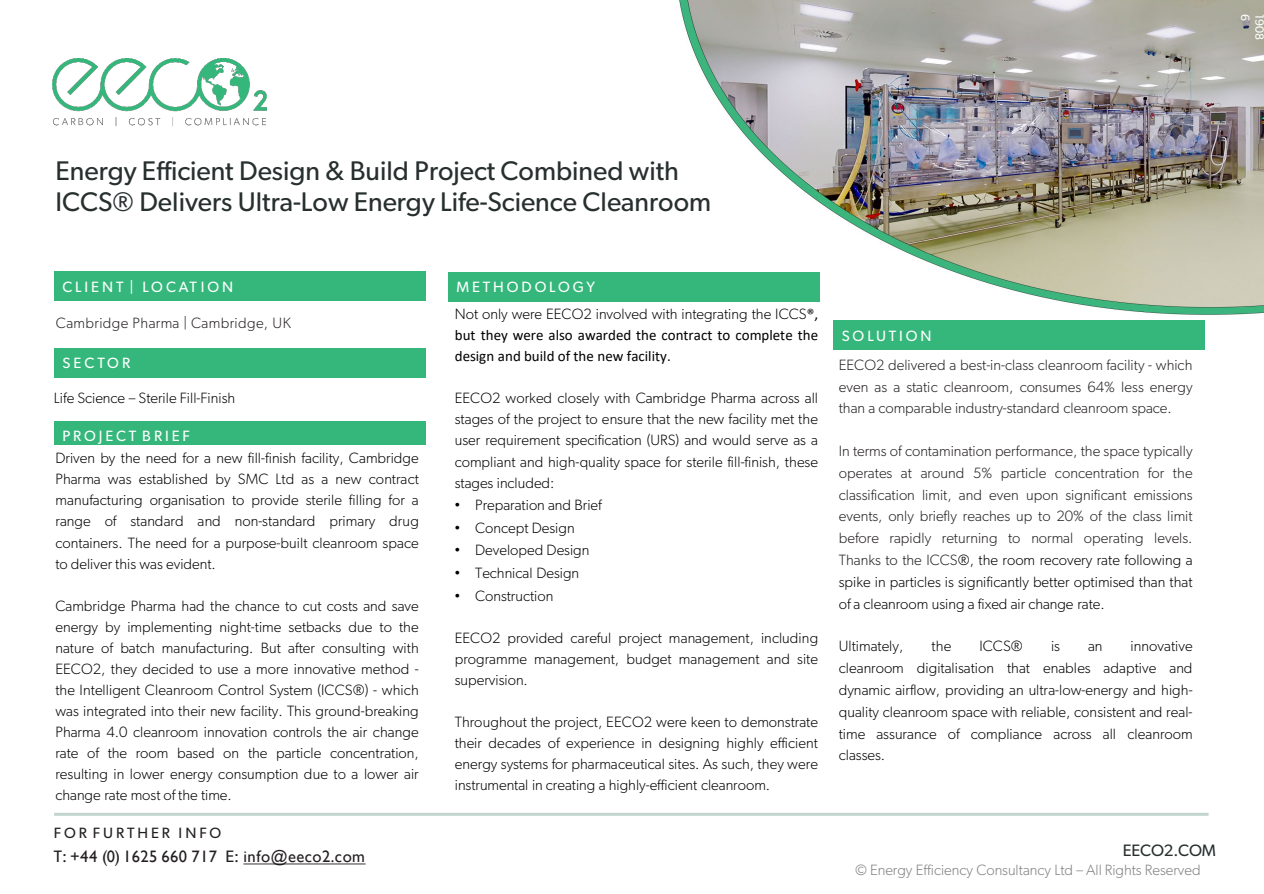
<style>
.page{position:relative;width:1264px;height:894px;background:#fff}
.page>*{position:absolute;margin:0;border:0;box-sizing:border-box;transform-origin:0 0}
.t1{font:27px/31.5px "Gibson";color:#27302f}
.t2{font:16.5px "Gill Sans";letter-spacing:.02em;color:#231f20}
.t3{font:16.5px "Gibson";letter-spacing:-.015em;color:#27302f}
.t4{font:300 15px/21px "Gibson";color:#000;text-align:justify}
.t5{font:300 15px/21.8px "Gibson";color:#231f20;text-align:justify}
.t6{font:15px/21px "Calibri";color:#000;text-align:justify}
.t7{font:15px "Gibson";letter-spacing:.19em;color:#fff}
.t8{font:300 15px "Gibson";color:#7f7f7f}
.t9{font:300 15px "Gibson";letter-spacing:.025em;color:#231f20}
.t10{font:15px "Gibson";letter-spacing:.195em;color:#231f20}
.t11{font:12px "Gibson";color:#fff}
.s1{font-family:"Gibson"}
.s2{font-family:"Gibson";font-weight:300}
.s3{font-family:"Arial";font-weight:400}
.s4{color:#000}
</style>
<div class="page">
<img style="left:676px;top:0;width:587px;height:350px">
<svg style="left:243px;top:863px;width:122px;height:1px"></svg>
<hr style="left:54px;top:812px;width:1154px;height:3px;background:#c2d4ce">
<div style="left:54px;top:272px;width:371px;height:29px;background:#35b77c"></div>
<div style="left:54px;top:348px;width:371px;height:29px;background:#35b77c"></div>
<div style="left:54px;top:421px;width:371px;height:24px;background:#35b77c"></div>
<div style="left:833px;top:321px;width:370px;height:29px;background:#35b77c"></div>
<div style="left:448px;top:272px;width:370px;height:29px;background:#35b77c"></div>
<img style="left:53px;top:58px;width:213px;height:68px">
<p class="t11" style="left:1251px;top:14px;width:9px;rotate:90deg">6</p>
<p class="t11" style="left:1266px;top:14px;width:28px;rotate:90deg">1908</p>
<h1 class="t1" style="left:55px;top:155px;width:657px">Energy Efficient Design &amp; Build Project Combined with<br>ICCS® Delivers Ultra-Low Energy Life-Science Cleanroom</h1>
<p class="t7" style="left:62px;top:277px;width:172px">CLIENT | LOCATION</p>
<p class="t9" style="left:56px;top:313px;width:236px">Cambridge Pharma | Cambridge, UK</p>
<p class="t7" style="left:62px;top:354px;width:69px">S E C TO R</p>
<p class="t4" style="left:54px;top:387px;width:183px">Life Science – Sterile Fill-Finish</p>
<p class="t7" style="left:62px;top:427px;width:129px">PROJECT BRIEF</p>
<p class="t4" style="left:55px;top:447px;width:365px">Driven by the need for a new fill-finish facility, Cambridge Pharma was established by SMC Ltd as a new contract manufacturing organisation to provide sterile filling for a range of standard and non-standard primary drug containers. The need for a purpose-built cleanroom space to deliver this was evident.</p>
<p class="t4" style="left:55px;top:594px;width:365px">Cambridge Pharma had the chance to cut costs and save energy by implementing night-time setbacks due to the nature of batch manufacturing. But after consulting with EECO2, they decided to use a more innovative method - the Intelligent Cleanroom Control System (ICCS®) - which was integrated into their new facility. This ground-breaking Pharma 4.0 cleanroom innovation controls the air change rate of the room based on the particle concentration, resulting in lower energy consumption due to a lower air change rate most of the time.</p>
<p class="t10" style="left:54px;top:824px;width:169px">FOR FURTHER INFO</p>
<p class="t2" style="left:54px;top:846px;width:312px"><span class="s1">T:</span> +44 (0) 1625 660 717 <span class="s1">E:</span> info@eeco2.com</p>
<p class="t7" style="left:456px;top:278px;width:140px">METHODOLOGY</p>
<p class="t6" style="left:454px;top:303px;width:365px"><span class="s2">Not only were EECO2 involved with integrating the ICCS</span>®, but they were also awarded the contract to complete the design and build of the new facility.</p>
<p class="t4" style="left:454px;top:387px;width:365px">EECO2 worked closely with Cambridge Pharma across all stages of the project to ensure that the new facility met the user requirement specification (URS) and would serve as a compliant and high-quality space for sterile fill-finish, these stages included:</p>
<p class="t4" style="left:454px;top:494px;width:148px"><span class="s3">•</span> Preparation and Brief</p>
<p class="t4" style="left:454px;top:517px;width:121px"><span class="s3">•</span> Concept Design</p>
<p class="t4" style="left:454px;top:539px;width:136px"><span class="s3">•</span> Developed Design</p>
<p class="t4" style="left:454px;top:562px;width:126px"><span class="s3">•</span> Technical Design</p>
<p class="t4" style="left:454px;top:584px;width:100px"><span class="s3">•</span> Construction</p>
<p class="t4" style="left:454px;top:627px;width:365px">EECO2 provided careful project management, including programme management, budget management and site supervision.</p>
<p class="t4" style="left:454px;top:711px;width:365px">Throughout the project, EECO2 were keen to demonstrate their decades of experience in designing highly efficient energy systems for pharmaceutical sites. As such, they were instrumental in creating a highly-efficient cleanroom.</p>
<p class="t7" style="left:841px;top:327px;width:91px">SOLUTION</p>
<p class="t5" style="left:838px;top:353px;width:355px">EECO2 delivered a best-in-class cleanroom facility - which even as a static cleanroom, consumes 64% less energy than a comparable industry-standard cleanroom space.</p>
<p class="t5" style="left:838px;top:440px;width:355px">In terms of contamination performance, the space typically operates at around 5% particle concentration for the classification limit, and even upon significant emissions events, only briefly reaches up to 20% of the class limit before rapidly returning to normal operating levels.<br>Thanks to the ICCS<span class="s4">®, the room recovery rate following a spike in particles is significantly better optimised than that of a cleanroom using a fixed air change rate.</span></p>
<p class="t4" style="left:838px;top:635px;width:66px">Ultimately,</p>
<p class="t4" style="left:931px;top:635px;width:21px">the</p>
<p class="t4" style="left:979px;top:635px;width:45px">ICCS®</p>
<p class="t4" style="left:1050px;top:635px;width:11px">is</p>
<p class="t4" style="left:1087px;top:635px;width:16px">an</p>
<p class="t4" style="left:838px;top:635px;width:355px;line-height:21.8px;text-indent:292px">innovative cleanroom digitalisation that enables adaptive and dynamic airflow, providing an ultra-low-energy and high&shy;quality cleanroom space with reliable, consistent and real&shy;time assurance of compliance across all cleanroom classes.</p>
<p class="t3" style="left:1122px;top:840px;width:94px">EECO2.COM</p>
<p class="t8" style="left:855px;top:861px;width:347px">© Energy Efficiency Consultancy Ltd – All Rights Reserved</p>
</div>
